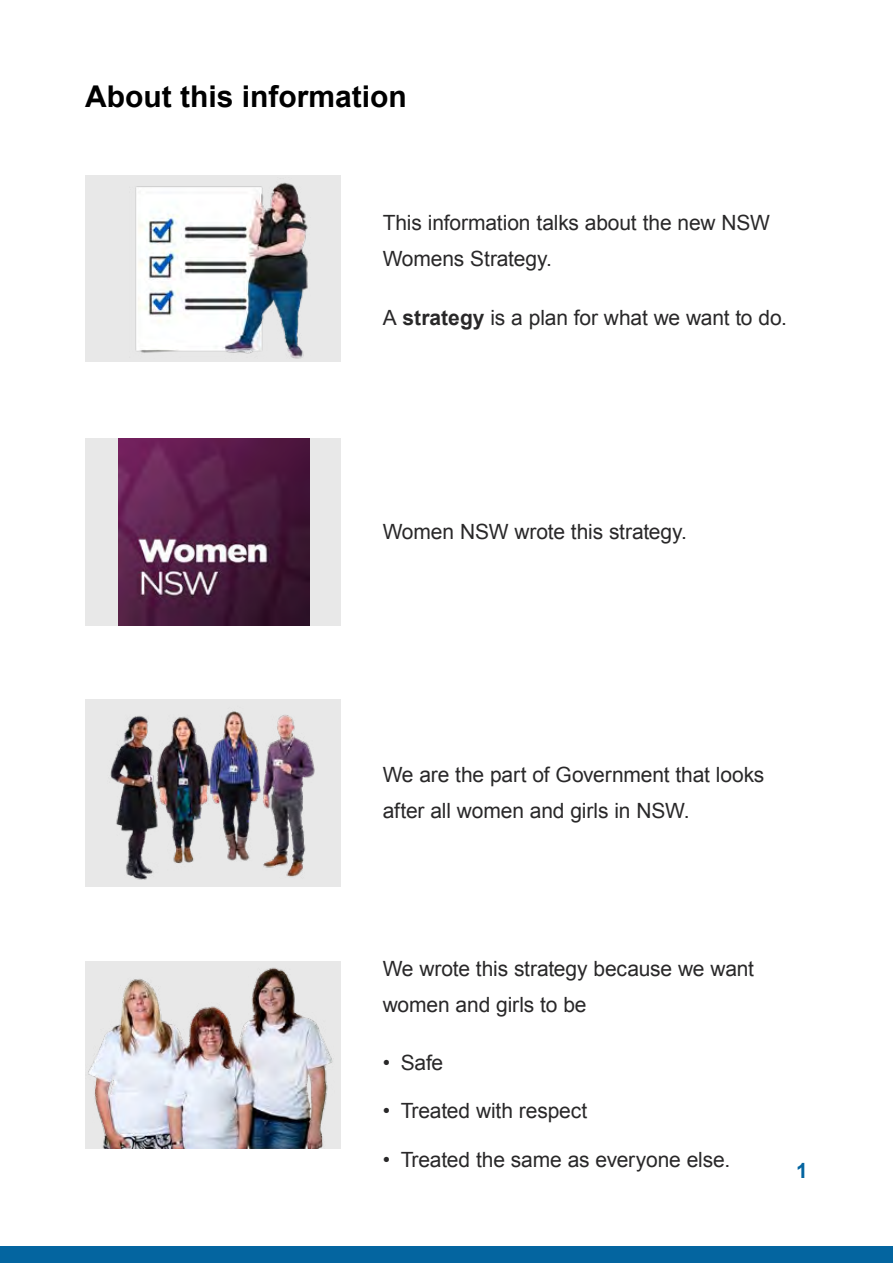
<style>
.page{position:relative;width:893px;height:1263px;background:#fff}
.page>*{position:absolute;margin:0;border:0;box-sizing:border-box;transform-origin:0 0}
.t1{font:700 30px "Arial";color:#000}
.t2{font:21px/36px "Arial";letter-spacing:-.005em;color:#292829}
.t3{font:700 21px "Arial";color:#0465a0}
.s1{font-weight:700}
</style>
<div class="page">
<div style="left:0;top:1246px;width:893px;height:17px;background:#0465a0"></div>
<div style="left:85px;top:176px;width:255px;height:186px;background:#e8e8e8"></div>
<img style="left:135px;top:182px;width:173px;height:177px">
<div style="left:85px;top:699px;width:255px;height:187px;background:#e8e8e8"></div>
<img style="left:110px;top:711px;width:205px;height:169px">
<div style="left:85px;top:438px;width:255px;height:187px;background:#e8e8e8"></div>
<img style="left:119px;top:438px;width:190px;height:187px">
<div style="left:85px;top:961px;width:255px;height:187px;background:#e8e8e8"></div>
<img style="left:88px;top:967px;width:245px;height:181px">
<h1 class="t1" style="left:85px;top:77px;width:323px">About this information</h1>
<p class="t2" style="left:383px;top:205px;width:389px">This information talks about the new NSW<br>Womens Strategy.</p>
<p class="t2" style="left:383px;top:299px;width:406px">A <span class="s1">strategy</span> is a plan for what we want to do.</p>
<p class="t2" style="left:383px;top:514px;width:306px">Women NSW wrote this strategy.</p>
<p class="t2" style="left:383px;top:757px;width:383px">We are the part of Government that looks after all women and girls in NSW.</p>
<p class="t2" style="left:383px;top:951px;width:373px">We wrote this strategy because we want women and girls to be</p>
<p class="t2" style="left:383px;top:1044px;width:62px">• Safe</p>
<p class="t2" style="left:383px;top:1093px;width:206px">• Treated with respect</p>
<p class="t2" style="left:383px;top:1142px;width:349px">• Treated the same as everyone else.</p>
<p class="t3" style="left:796px;top:1157px;width:13px">1</p>
</div>
